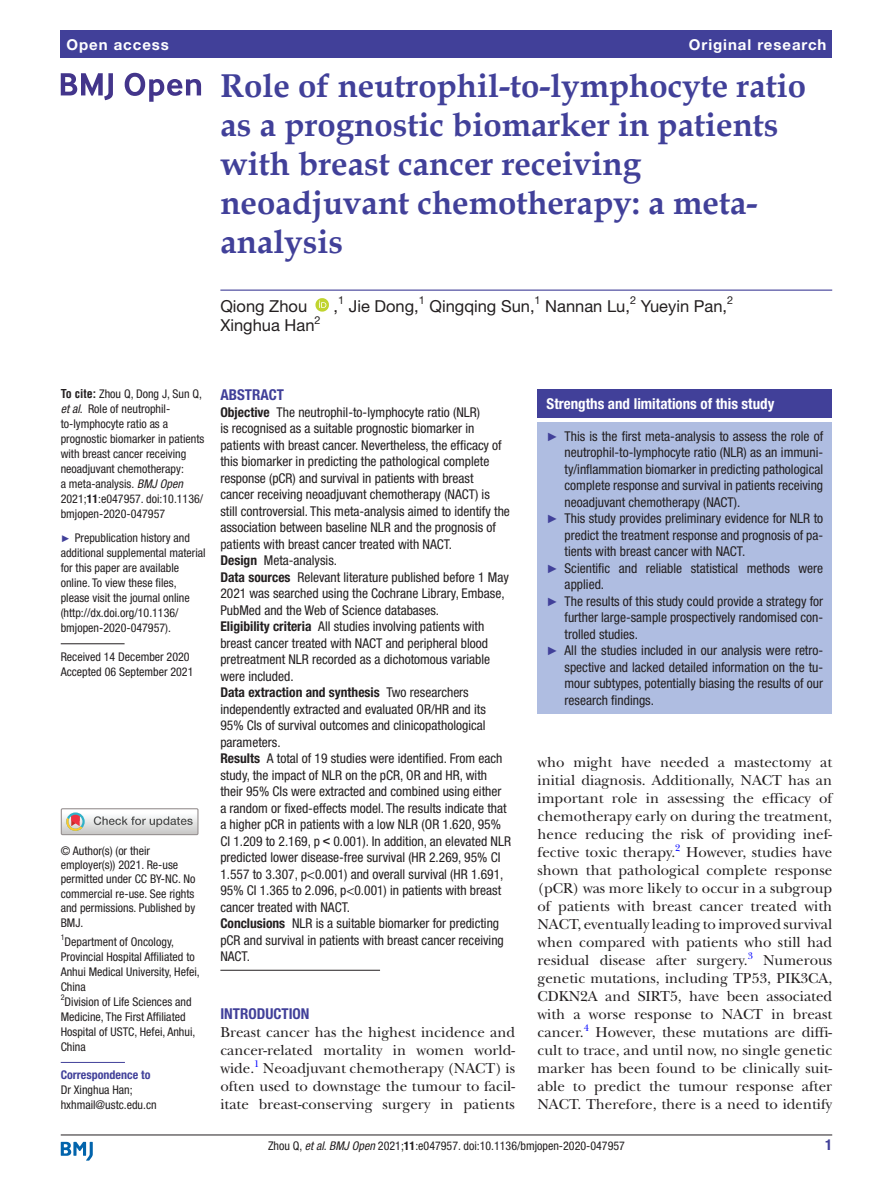
<style>
.page{position:relative;width:893px;height:1191px;background:#fff}
.page>*{position:absolute;margin:0;border:0;box-sizing:border-box;transform-origin:0 0}
.t1{font:700 33px/39px "Book Antiqua";color:#414099}
.t2{font:16.5px "Helvetica Neue LT Std";color:#231f20}
.t3{font:15px/18px "New Baskerville";color:#231f20;text-align:justify}
.t4{font:700 condensed 15px "Helvetica Neue LT Std";color:#fff}
.t5{font:700 15px "Helvetica Neue LT Std";letter-spacing:.065em;color:#fff}
.t6{font:700 condensed 15px "Helvetica Neue LT Std";color:#414099}
.t7{font:condensed 13.5px/16.5px "Helvetica Neue LT Std";color:#231f20}
.t8{font:condensed 12px/15px "Helvetica Neue LT Std";color:#231f20}
.t9{font:700 condensed 12px "Helvetica Neue LT Std";color:#414099}
.t10{font:10.95px "Helvetica Neue LT Std";color:#231f20}
.t11{font:9.9px "New Baskerville";color:#00f}
.t12{font:condensed 7.95px "Helvetica Neue LT Std";color:#231f20}
.s1{font-family:"Helvetica LT Std";font-weight:700}
.s2{font-style:italic}
.s3{font-weight:700}
.s4{font-family:"Arial";font-stretch:normal;font-size:9.75px;color:#414099}
.s5{font-family:"Arial Unicode MS";font-stretch:normal}
.s6{font-family:"Arial";font-stretch:normal;font-size:12px;color:#414099}
</style>
<div class="page">
<hr style="left:61px;top:1134px;width:771px;height:1px;background:#231f20">
<svg style="left:61px;top:1141px;width:32px;height:19px"></svg>
<div style="left:61px;top:31px;width:771px;height:27px;background:#414099"></div>
<hr style="left:220px;top:289px;width:612px;height:2px;background:#414099">
<svg style="left:315px;top:298px;width:14px;height:14px"></svg>
<hr style="left:61px;top:643px;width:64px;height:1px;background:#231f20">
<hr style="left:61px;top:1062px;width:64px;height:1px;background:#414099">
<svg style="left:61px;top:73px;width:52px;height:27px"></svg>
<svg style="left:125px;top:73px;width:76px;height:29px"></svg>
<div style="left:61px;top:808px;width:138px;height:27px;border:1px solid #969090"></div>
<svg style="left:61px;top:808px;width:137px;height:26px"></svg>
<hr style="left:220px;top:970px;width:160px;height:1px;background:#231f20">
<div style="left:538px;top:389px;width:294px;height:29px;background:#414099"></div>
<div style="left:538px;top:422px;width:294px;height:292px;background:#afbde1"></div>
<p class="t5" style="left:66px;top:35px;width:104px">Open access</p>
<p class="t5" style="left:689px;top:35px;width:139px">Original research</p>
<h1 class="t1" style="left:220px;top:66px;width:587px">Role of neutrophil-to-lymphocyte ratio as a prognostic biomarker in patients with breast cancer receiving neoadjuvant chemotherapy: a meta&shy;analysis</h1>
<p class="t2" style="left:220px;top:296px;width:88px">Qiong Zhou</p>
<p class="t2" style="left:334px;top:296px;width:6px">,</p>
<p class="t10" style="left:338px;top:294px;width:8px">1</p>
<p class="t2" style="left:349px;top:296px;width:71px">Jie Dong,</p>
<p class="t10" style="left:419px;top:294px;width:8px">1</p>
<p class="t2" style="left:429px;top:296px;width:107px">Qingqing Sun,</p>
<p class="t10" style="left:535px;top:294px;width:8px">1</p>
<p class="t2" style="left:545px;top:296px;width:86px">Nannan Lu,</p>
<p class="t10" style="left:630px;top:294px;width:8px">2</p>
<p class="t2" style="left:641px;top:296px;width:88px">Yueyin Pan,</p>
<p class="t10" style="left:727px;top:294px;width:8px">2</p>
<p class="t2" style="left:220px;top:315px;width:96px">Xinghua Han</p>
<p class="t10" style="left:315px;top:313px;width:8px">2</p>
<p class="t8" style="left:61px;top:386px;width:145px"><span class="s1">To cite:</span> Zhou Q, Dong J, Sun Q, <span class="s2">et al</span>. Role of neutrophil&shy;to-lymphocyte ratio as a prognostic biomarker in patients with breast cancer receiving neoadjuvant chemotherapy:<br>a meta-analysis. <span class="s2">BMJ Open<br></span>2021;<span class="s3">11</span>:e047957. doi:10.1136/ bmjopen-2020-047957</p>
<p class="t8" style="left:61px;top:530px;width:146px"><span class="s4">►</span> Prepublication history and additional supplemental material for this paper are available online. To view these files, please visit the journal online (http://dx.doi.org/10.1136/ bmjopen-2020-047957).</p>
<p class="t8" style="left:61px;top:649px;width:134px">Received 14 December 2020<br>Accepted 06 September 2021</p>
<p class="t8" style="left:61px;top:843px;width:136px;line-height:14.4px">© Author(s) (or their employer(s)) 2021. Re-use permitted under CC BY-NC. No commercial re-use. See rights and permissions. Published by<br>BMJ.</p>
<p class="t12" style="left:61px;top:933px;width:5px">1</p>
<p class="t8" style="left:61px;top:934px;width:141px;text-indent:4px">Department of Oncology,<br>Provincial Hospital Affiliated to<br>Anhui Medical University, Hefei,<br>China<br><sup>2</sup>Division of Life Sciences and<br>Medicine, The First Affiliated<br>Hospital of USTC, Hefei, Anhui,<br>China</p>
<p class="t9" style="left:61px;top:1067px;width:91px">Correspondence to</p>
<p class="t8" style="left:61px;top:1082px;width:97px">Dr Xinghua Han; hxhmail@ustc.edu.cn</p>
<p class="t6" style="left:220px;top:386px;width:65px">ABSTRACT</p>
<p class="t7" style="left:220px;top:403px;width:292px"><span class="s3">Objective</span> The neutrophil-to-lymphocyte ratio (NLR)<br>is recognised as a suitable prognostic biomarker in patients with breast cancer. Nevertheless, the efficacy of this biomarker in predicting the pathological complete response (pCR) and survival in patients with breast<br>cancer receiving neoadjuvant chemotherapy (NACT) is<br>still controversial. This meta-analysis aimed to identify the association between baseline NLR and the prognosis of patients with breast cancer treated with NACT.<br><span class="s3">Design</span> Meta-analysis.<br><span class="s3">Data sources</span> Relevant literature published before 1 May 2021 was searched using the Cochrane Library, Embase, PubMed and the Web of Science databases.<br><span class="s3">Eligibility criteria</span> All studies involving patients with breast cancer treated with NACT and peripheral blood pretreatment NLR recorded as a dichotomous variable were included.<br><span class="s3">Data extraction and synthesis</span> Two researchers independently extracted and evaluated OR/HR and its 95% CIs of survival outcomes and clinicopathological parameters.<br><span class="s3">Results</span> A total of 19 studies were identified. From each study, the impact of NLR on the pCR, OR and HR, with their 95% CIs were extracted and combined using either<br>a random or fixed-effects model. The results indicate that a higher pCR in patients with a low NLR (OR 1.620, 95% CI 1.209 to 2.169, p<span class="s5">＜</span>0.001). In addition, an elevated NLR predicted lower disease-free survival (HR 2.269, 95% CI 1.557 to 3.307, p&lt;0.001) and overall survival (HR 1.691, 95% CI 1.365 to 2.096, p&lt;0.001) in patients with breast cancer treated with NACT.<br><span class="s3">Conclusions</span> NLR is a suitable biomarker for predicting pCR and survival in patients with breast cancer receiving NACT.</p>
<p class="t6" style="left:220px;top:1005px;width:91px">INTRODUCTION</p>
<p class="t3" style="left:220px;top:1023px;width:296px">Breast cancer has the highest incidence and cancer-related mortality in women world&shy;wide.</p>
<p class="t11" style="left:254px;top:1057px;width:7px">1</p>
<p class="t3" style="left:220px;top:1059px;width:296px;text-indent:43px">Neoadjuvant chemotherapy (NACT) is often used to downstage the tumour to facil&shy;itate breast-conserving surgery in patients</p>
<p class="t4" style="left:547px;top:395px;width:229px">Strengths and limitations of this study</p>
<p class="t7" style="left:547px;top:428px;width:278px"><span class="s6">►</span> This is the first meta-analysis to assess the role of</p>
<p class="t7" style="left:565px;top:444px;width:260px">neutrophil-to-lymphocyte ratio (NLR) as an immuni-</p>
<p class="t7" style="left:565px;top:461px;width:260px">ty/inflammation biomarker in predicting pathological</p>
<p class="t7" style="left:565px;top:477px;width:260px">complete response and survival in patients receiving</p>
<p class="t7" style="left:565px;top:494px;width:177px">neoadjuvant chemotherapy (NACT).</p>
<p class="t7" style="left:547px;top:510px;width:278px"><span class="s6">►</span> This study provides preliminary evidence for NLR to</p>
<p class="t7" style="left:565px;top:527px;width:260px">predict the treatment response and prognosis of pa-</p>
<p class="t7" style="left:565px;top:543px;width:182px">tients with breast cancer with NACT.</p>
<p class="t7" style="left:547px;top:560px;width:278px"><span class="s6">►</span> Scientific and reliable statistical methods were</p>
<p class="t7" style="left:565px;top:576px;width:41px">applied.</p>
<p class="t7" style="left:547px;top:593px;width:278px"><span class="s6">►</span> The results of this study could provide a strategy for</p>
<p class="t7" style="left:565px;top:609px;width:260px">further large-sample prospectively randomised con-</p>
<p class="t7" style="left:565px;top:626px;width:75px">trolled studies.</p>
<p class="t7" style="left:547px;top:642px;width:278px"><span class="s6">►</span> All the studies included in our analysis were retro-</p>
<p class="t7" style="left:565px;top:659px;width:260px">spective and lacked detailed information on the tu-</p>
<p class="t7" style="left:565px;top:675px;width:260px">mour subtypes, potentially biasing the results of our</p>
<p class="t7" style="left:565px;top:692px;width:91px">research findings.</p>
<p class="t3" style="left:538px;top:753px;width:296px">who might have needed a mastectomy at initial diagnosis. Additionally, NACT has an important role in assessing the efficacy of chemotherapy early on during the treatment, hence reducing the risk of providing inef&shy;fective toxic therapy.<sup>2</sup> However, studies have shown that pathological complete response (pCR) was more likely to occur in a subgroup of patients with breast cancer treated with NACT, eventually leading to improved survival when compared with patients who still had residual disease after surgery.</p>
<p class="t11" style="left:748px;top:949px;width:7px">3</p>
<p class="t3" style="left:538px;top:951px;width:296px;text-indent:226px">Numerous genetic mutations, including TP53, PIK3CA, CDKN2A and SIRT5, have been associated with a worse response to NACT in breast cancer.</p>
<p class="t11" style="left:584px;top:1021px;width:7px">4</p>
<p class="t3" style="left:538px;top:1023px;width:296px;text-indent:58px">However, these mutations are diffi&shy;cult to trace, and until now, no single genetic marker has been found to be clinically suit&shy;able to predict the tumour response after NACT. Therefore, there is a need to identify</p>
<p class="t8" style="left:268px;top:1137px;width:358px">Zhou Q, <span class="s2">et al</span>. <span class="s2">BMJ Open</span> 2021;<span class="s3">11</span>:e047957. doi:10.1136/bmjopen-2020-047957</p>
<p class="t6" style="left:825px;top:1135px;width:9px">1</p>
</div>
